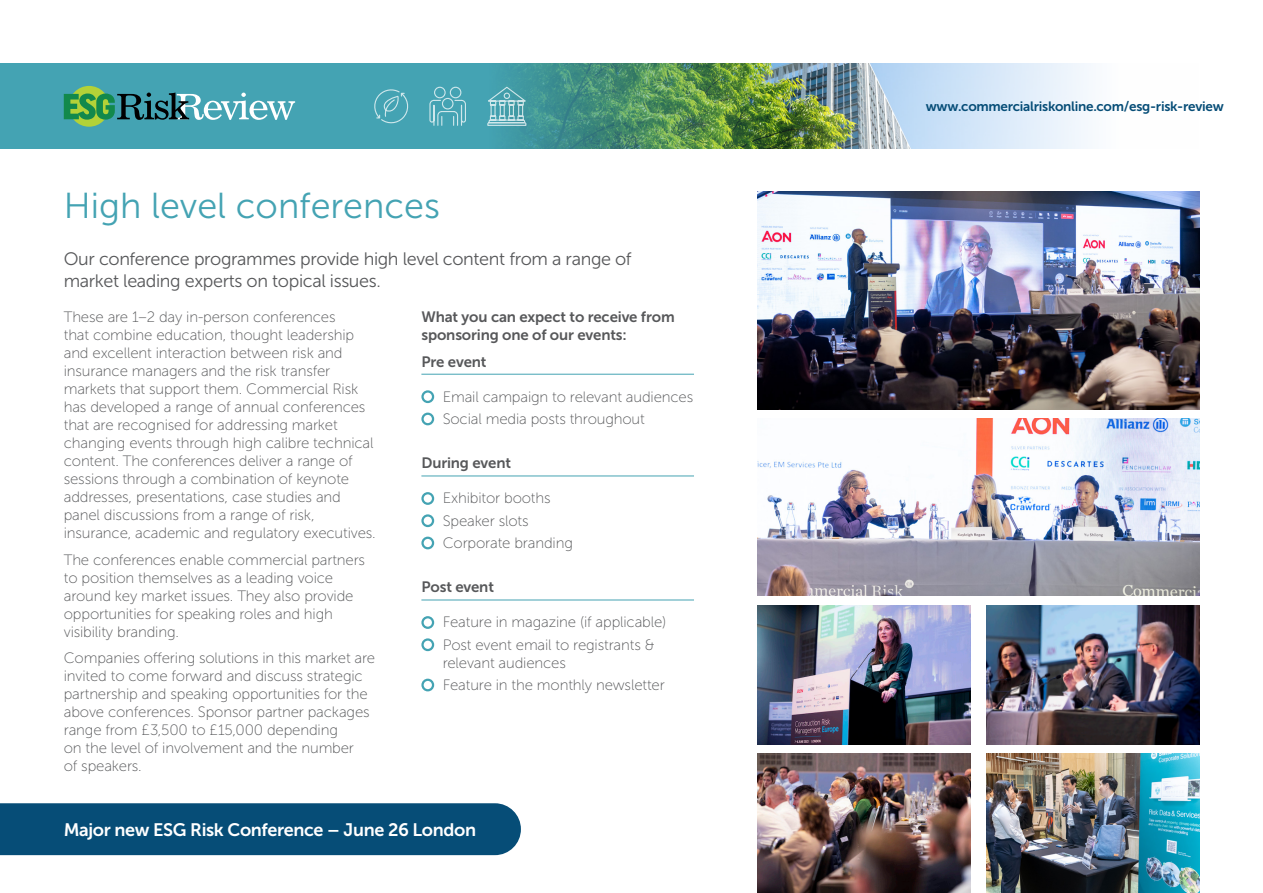
<style>
.page{position:relative;width:1263px;height:893px;background:#fff}
.page>*{position:absolute;margin:0;border:0;box-sizing:border-box;transform-origin:0 0}
.t1{font:36px "Museo Sans 300";color:#44a3b3}
.t2{font:18px/21.6px "Museo Sans 300";letter-spacing:-.02em;color:#57585a}
.t3{font:18px "Museo Sans 700";letter-spacing:-.02em;color:#fff}
.t4{font:15px/18px "Museo Sans 100";letter-spacing:-.01em;color:#57585a}
.t5{font:15px/18px "Museo Sans 700";letter-spacing:-.01em;color:#57585a}
.t6{font:13.5px "Museo Sans 700";letter-spacing:-.02em;color:#064d77}
</style>
<div class="page">
<div style="left:0;top:64px;width:1199px;height:85px;background:#44a3b3"></div>
<img style="left:508px;top:64px;width:659px;height:85px">
<svg style="left:487px;top:86px;width:41px;height:40px"></svg>
<svg style="left:429px;top:86px;width:37px;height:40px"></svg>
<svg style="left:374px;top:89px;width:35px;height:35px"></svg>
<div style="left:69px;top:86px;width:40px;height:41px;background:#b3d238;border-radius:50%"></div>
<svg style="left:64px;top:93px;width:231px;height:27px"></svg>
<hr style="left:421px;top:374px;width:273px;height:1px;background:#44a3b3">
<hr style="left:421px;top:476px;width:273px;height:1px;background:#44a3b3">
<hr style="left:421px;top:600px;width:273px;height:1px;background:#44a3b3">
<div style="left:421px;top:390px;width:13px;height:13px;border:2px solid #44a3b3;border-radius:50%"></div>
<div style="left:421px;top:413px;width:13px;height:12px;border:2px solid #44a3b3;border-radius:50%"></div>
<div style="left:421px;top:492px;width:13px;height:13px;border:2px solid #44a3b3;border-radius:50%"></div>
<div style="left:421px;top:514px;width:13px;height:13px;border:2px solid #44a3b3;border-radius:50%"></div>
<div style="left:421px;top:537px;width:13px;height:12px;border:2px solid #44a3b3;border-radius:50%"></div>
<div style="left:421px;top:616px;width:13px;height:13px;border:2px solid #44a3b3;border-radius:50%"></div>
<div style="left:421px;top:638px;width:13px;height:13px;border:2px solid #44a3b3;border-radius:50%"></div>
<div style="left:421px;top:679px;width:13px;height:12px;border:2px solid #44a3b3;border-radius:50%"></div>
<img style="left:758px;top:191px;width:441px;height:218px">
<img style="left:986px;top:605px;width:213px;height:139px">
<img style="left:986px;top:754px;width:213px;height:139px">
<img style="left:758px;top:754px;width:212px;height:139px">
<img style="left:758px;top:605px;width:212px;height:139px">
<img style="left:758px;top:418px;width:441px;height:178px">
<div style="left:0;top:803px;width:521px;height:52px;background:#064d77"></div>
<p class="t1" style="left:64px;top:187px;width:378px">High level conferences</p>
<p class="t2" style="left:64px;top:249px;width:569px">Our conference programmes provide high level content from a range of market leading experts on topical issues.</p>
<p class="t4" style="left:64px;top:308px;width:314px">These are 1–2 day in-person conferences<br>that combine education, thought leadership and excellent interaction between risk and insurance managers and the risk transfer markets that support them. Commercial Risk has developed a range of annual conferences that are recognised for addressing market changing events through high calibre technical content. The conferences deliver a range of sessions through a combination of keynote addresses, presentations, case studies and panel discussions from a range of risk, insurance, academic and regulatory executives.</p>
<p class="t4" style="left:64px;top:551px;width:303px">The conferences enable commercial partners to position themselves as a leading voice around key market issues. They also provide opportunities for speaking roles and high visibility branding.</p>
<p class="t4" style="left:64px;top:649px;width:313px">Companies offering solutions in this market are invited to come forward and discuss strategic partnership and speaking opportunities for the above conferences. Sponsor partner packages range from £3,500 to £15,000 depending<br>on the level of involvement and the number<br>of speakers.</p>
<p class="t5" style="left:421px;top:308px;width:255px">What you can expect to receive from sponsoring one of our events:</p>
<p class="t5" style="left:421px;top:352px;width:67px">Pre event</p>
<p class="t4" style="left:443px;top:388px;width:252px">Email campaign to relevant audiences</p>
<p class="t4" style="left:443px;top:410px;width:204px">Social media posts throughout</p>
<p class="t5" style="left:421px;top:454px;width:91px">During event</p>
<p class="t4" style="left:443px;top:489px;width:110px">Exhibitor booths</p>
<p class="t4" style="left:443px;top:512px;width:87px">Speaker slots</p>
<p class="t4" style="left:443px;top:534px;width:132px">Corporate branding</p>
<p class="t5" style="left:421px;top:578px;width:74px">Post event</p>
<p class="t4" style="left:443px;top:613px;width:225px">Feature in magazine (if applicable)</p>
<p class="t4" style="left:443px;top:636px;width:214px">Post event email to registrants &amp; relevant audiences</p>
<p class="t4" style="left:443px;top:676px;width:224px">Feature in the monthly newsletter</p>
<p class="t3" style="left:64px;top:820px;width:414px">Major new ESG Risk Conference – June 26 London</p>
<p class="t6" style="left:926px;top:99px;width:299px">www.commercialriskonline.com/esg-risk-review</p>
</div>
